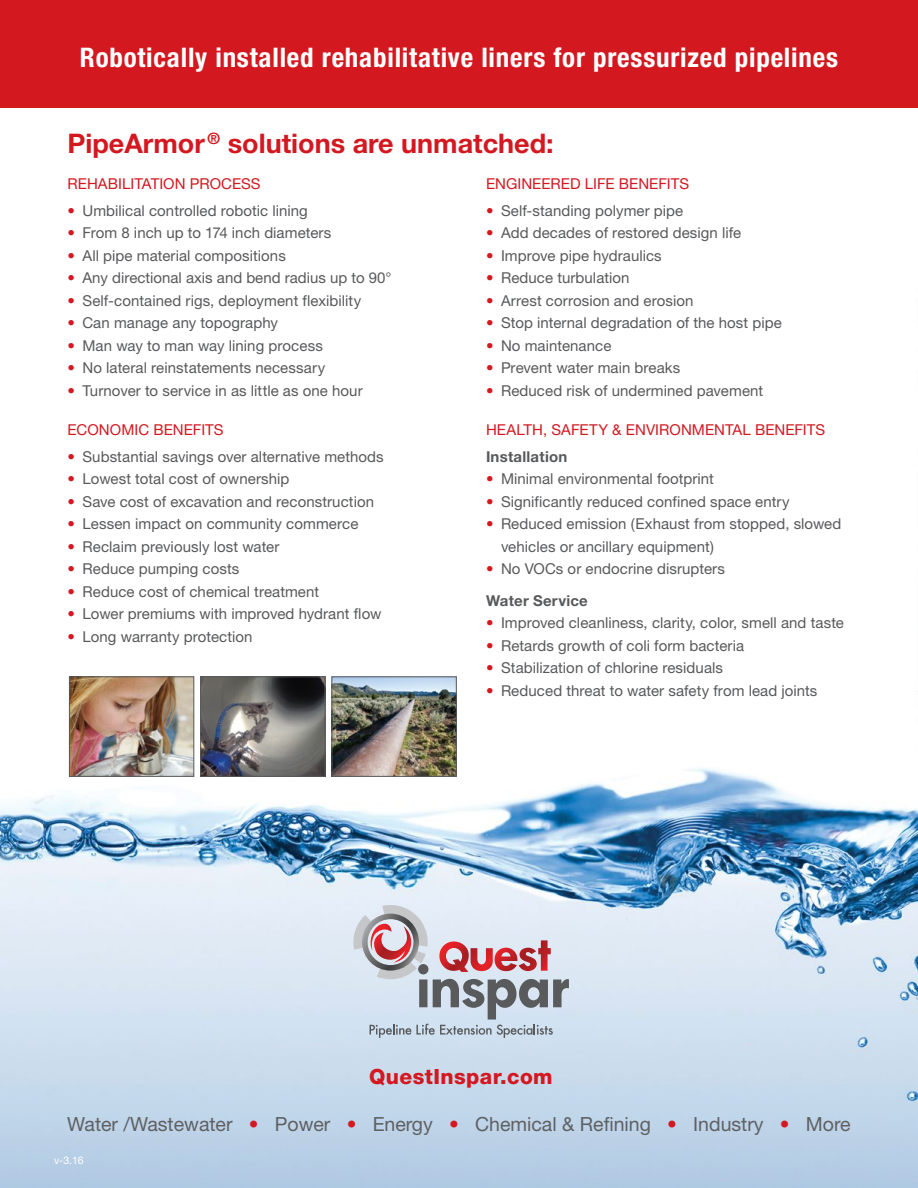
<style>
.page{position:relative;width:918px;height:1188px;background:#fff}
.page>*{position:absolute;margin:0;border:0;box-sizing:border-box;transform-origin:0 0}
.t1{font:700 condensed 27px "Helvetica Neue";letter-spacing:.03em;color:#fff}
.t2{font:700 27px "Helvetica Neue";color:#d31820}
.t3{font:800 21px "Helvetica Neue";letter-spacing:.02em;color:#d31820}
.t4{font:19.5px "Helvetica Neue";color:#5f6062}
.t5{font:15px/22.5px "Helvetica Neue";letter-spacing:.005em;color:#58595b}
.t6{font:15px "Helvetica Neue";letter-spacing:.005em;color:#d31820}
.t7{font:700 15px "Helvetica Neue";letter-spacing:.015em;color:#58595b}
.t8{font:10.5px "Helvetica Neue";color:#fff}
.s1{color:#d31820}
.s2{font-weight:700}
</style>
<div class="page">
<img style="left:0;top:676px;width:918px;height:512px">
<div style="left:0;top:0;width:918px;height:108px;background:#d31820"></div>
<svg style="left:353px;top:905px;width:216px;height:133px;background:#c5c0ca"></svg>
<img style="left:334px;top:678px;width:121px;height:97px">
<div style="left:332px;top:676px;width:125px;height:101px;border:1px solid #58595b"></div>
<img style="left:202px;top:678px;width:121px;height:97px">
<div style="left:200px;top:676px;width:125px;height:101px;border:1px solid #58595b"></div>
<img style="left:71px;top:678px;width:121px;height:97px">
<div style="left:69px;top:676px;width:125px;height:101px;border:1px solid #58595b"></div>
<h1 class="t1" style="left:80px;top:42px;width:760px">Robotically installed rehabilitative liners for pressurized pipelines</h1>
<h1 class="t2" style="left:68px;top:127px;width:488px">PipeArmor <sup>®</sup> solutions are unmatched:</h1>
<p class="t6" style="left:68px;top:175px;width:195px">REHABILITATION PROCESS</p>
<p class="t5" style="left:68px;top:199px;width:242px"><span class="s1">•</span> Umbilical controlled robotic lining</p>
<p class="t5" style="left:68px;top:222px;width:265px"><span class="s1">•</span> From 8 inch up to 174 inch diameters</p>
<p class="t5" style="left:68px;top:244px;width:220px"><span class="s1">•</span> All pipe material compositions</p>
<p class="t5" style="left:68px;top:267px;width:326px"><span class="s1">•</span> Any directional axis and bend radius up to 90°</p>
<p class="t5" style="left:68px;top:289px;width:295px"><span class="s1">•</span> Self-contained rigs, deployment flexibility</p>
<p class="t5" style="left:68px;top:312px;width:212px"><span class="s1">•</span> Can manage any topography</p>
<p class="t5" style="left:68px;top:334px;width:257px"><span class="s1">•</span> Man way to man way lining process</p>
<p class="t5" style="left:68px;top:357px;width:259px"><span class="s1">•</span> No lateral reinstatements necessary</p>
<p class="t5" style="left:68px;top:379px;width:297px"><span class="s1">•</span> Turnover to service in as little as one hour</p>
<p class="t6" style="left:68px;top:421px;width:158px">ECONOMIC BENEFITS</p>
<p class="t5" style="left:68px;top:445px;width:318px"><span class="s1">•</span> Substantial savings over alternative methods</p>
<p class="t5" style="left:68px;top:468px;width:224px"><span class="s1">•</span> Lowest total cost of ownership</p>
<p class="t5" style="left:68px;top:490px;width:308px"><span class="s1">•</span> Save cost of excavation and reconstruction</p>
<p class="t5" style="left:68px;top:513px;width:292px"><span class="s1">•</span> Lessen impact on community commerce</p>
<p class="t5" style="left:68px;top:535px;width:214px"><span class="s1">•</span> Reclaim previously lost water</p>
<p class="t5" style="left:68px;top:558px;width:173px"><span class="s1">•</span> Reduce pumping costs</p>
<p class="t5" style="left:68px;top:580px;width:253px"><span class="s1">•</span> Reduce cost of chemical treatment</p>
<p class="t5" style="left:68px;top:603px;width:316px"><span class="s1">•</span> Lower premiums with improved hydrant flow</p>
<p class="t5" style="left:68px;top:625px;width:187px"><span class="s1">•</span> Long warranty protection</p>
<p class="t6" style="left:486px;top:175px;width:205px">ENGINEERED LIFE BENEFITS</p>
<p class="t5" style="left:486px;top:199px;width:199px"><span class="s1">•</span> Self-standing polymer pipe</p>
<p class="t5" style="left:486px;top:222px;width:257px"><span class="s1">•</span> Add decades of restored design life</p>
<p class="t5" style="left:486px;top:244px;width:177px"><span class="s1">•</span> Improve pipe hydraulics</p>
<p class="t5" style="left:486px;top:267px;width:145px"><span class="s1">•</span> Reduce turbulation</p>
<p class="t5" style="left:486px;top:289px;width:209px"><span class="s1">•</span> Arrest corrosion and erosion</p>
<p class="t5" style="left:486px;top:312px;width:297px"><span class="s1">•</span> Stop internal degradation of the host pipe</p>
<p class="t5" style="left:486px;top:334px;width:127px"><span class="s1">•</span> No maintenance</p>
<p class="t5" style="left:486px;top:357px;width:196px"><span class="s1">•</span> Prevent water main breaks</p>
<p class="t5" style="left:486px;top:379px;width:279px"><span class="s1">•</span> Reduced risk of undermined pavement</p>
<p class="t6" style="left:486px;top:421px;width:341px">HEALTH, SAFETY &amp; ENVIRONMENTAL BENEFITS</p>
<p class="t7" style="left:486px;top:447px;width:83px">Installation</p>
<p class="t5" style="left:486px;top:468px;width:230px"><span class="s1">•</span> Minimal environmental footprint</p>
<p class="t5" style="left:486px;top:490px;width:305px"><span class="s1">•</span> Significantly reduced confined space entry</p>
<p class="t5" style="left:501px;top:513px;width:342px;text-indent:-15px"><span class="s1">•</span> Reduced emission (Exhaust from stopped, slowed vehicles or ancillary equipment)</p>
<p class="t5" style="left:486px;top:553px;width:241px;line-height:31.5px"><span class="s1">•</span> No VOCs or endocrine disrupters<br><span class="s2">Water Service</span></p>
<p class="t5" style="left:486px;top:612px;width:359px"><span class="s1">•</span> Improved cleanliness, clarity, color, smell and taste</p>
<p class="t5" style="left:486px;top:634px;width:260px"><span class="s1">•</span> Retards growth of coli form bacteria</p>
<p class="t5" style="left:486px;top:657px;width:239px"><span class="s1">•</span> Stabilization of chlorine residuals</p>
<p class="t5" style="left:486px;top:679px;width:333px"><span class="s1">•</span> Reduced threat to water safety from lead joints</p>
<h2 class="t3" style="left:369px;top:1064px;width:185px">QuestInspar.com</h2>
<h3 class="t4" style="left:67px;top:1113px;width:785px">Water /Wastewater <span class="s1">•</span> Power <span class="s1">•</span> Energy <span class="s1">•</span> Chemical &amp; Refining <span class="s1">•</span> Industry <span class="s1">•</span> More</h3>
<p class="t8" style="left:54px;top:1154px;width:31px">v-3.16</p>
</div>
